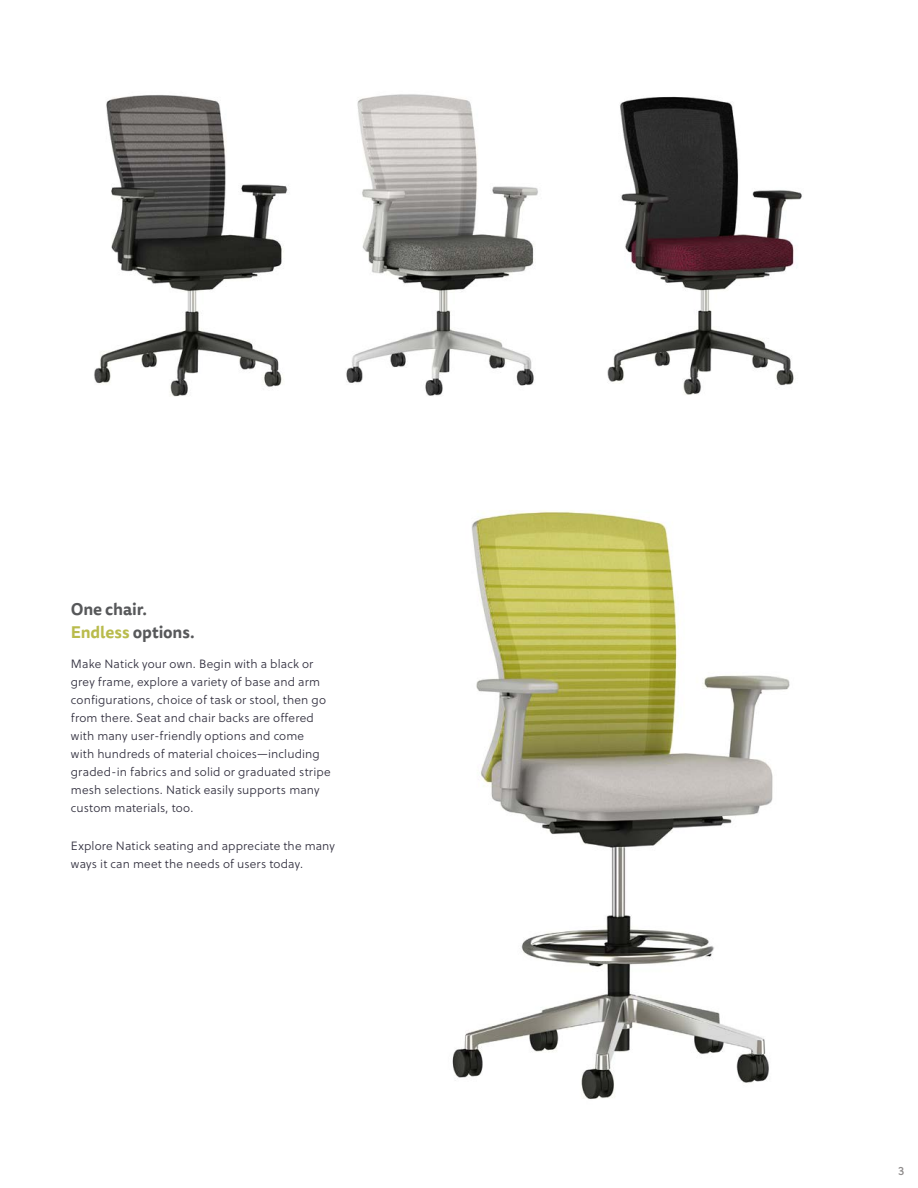
<style>
.page{position:relative;width:918px;height:1188px;background:#fff}
.page>*{position:absolute;margin:0;border:0;box-sizing:border-box;transform-origin:0 0}
.t1{font:700 16.5px "Tisa Sans Pro";letter-spacing:-.005em;color:#57585a}
.Regular_Bullets{font:12px/18px "Soleil Lt";letter-spacing:.015em;color:#312f3e}
.t2{font:12px "Soleil Bk";color:#8e8b8b}
.s1{color:#b9bb4c}
</style>
<div class="page">
<img style="left:94px;top:95px;width:194px;height:302px">
<img style="left:346px;top:94px;width:192px;height:302px">
<img style="left:452px;top:510px;width:338px;height:589px">
<img style="left:607px;top:96px;width:195px;height:299px">
<p class="t1" style="left:71px;top:597px;width:78px">One chair.</p>
<p class="t1" style="left:71px;top:620px;width:126px"><span class="s1">Endless</span> options.</p>
<p class="Regular_Bullets" style="left:71px;top:654px;width:261px">Make Natick your own. Begin with a black or grey frame, explore a variety of base and arm configurations, choice of task or stool, then go from there. Seat and chair backs are offered with many user-friendly options and come<br>with hundreds of material choices—including graded-in fabrics and solid or graduated stripe mesh selections. Natick easily supports many custom materials, too.</p>
<p class="Regular_Bullets" style="left:71px;top:836px;width:266px">Explore Natick seating and appreciate the many ways it can meet the needs of users today.</p>
<p class="t2" style="left:898px;top:1161px;width:8px">3</p>
</div>
